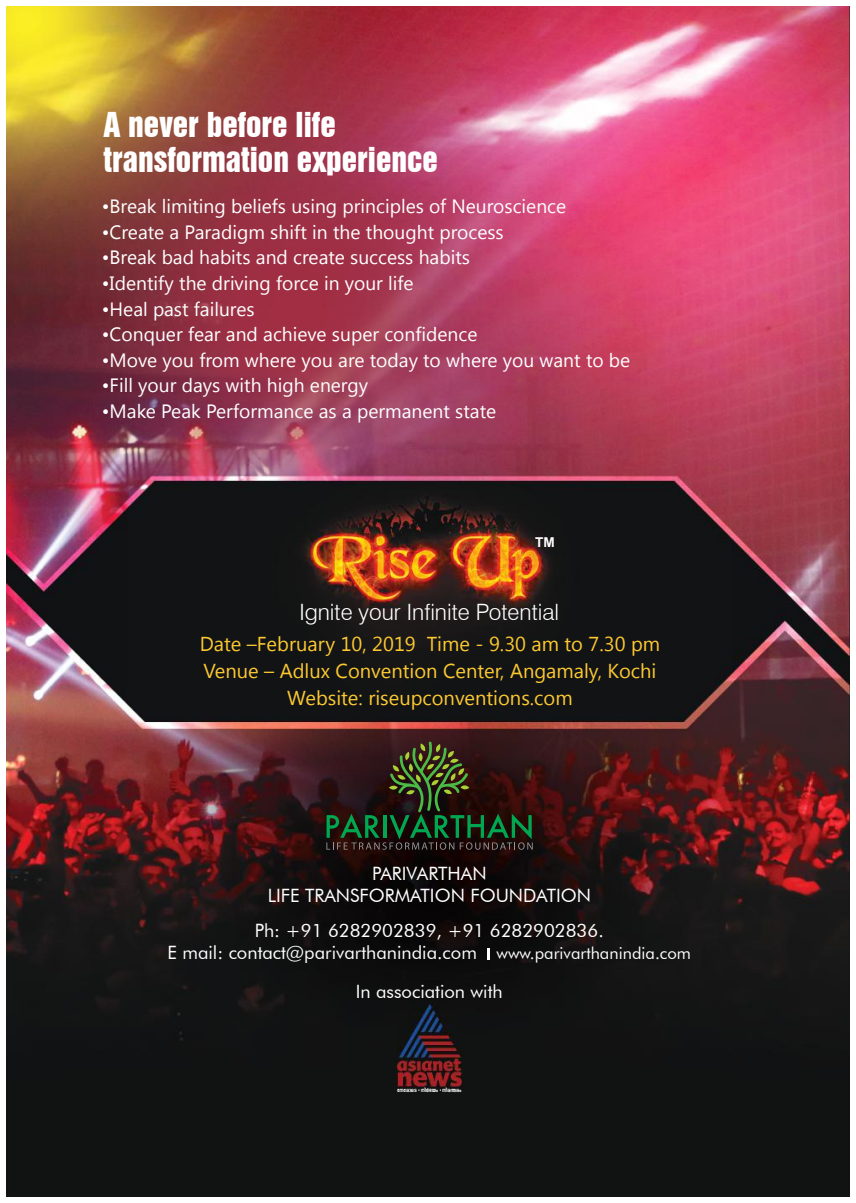
<style>
.page{position:relative;width:856px;height:1203px;background:#fff}
.page>*{position:absolute;margin:0;border:0;box-sizing:border-box;transform-origin:0 0}
.t1{font:31.5px/34.8px "Swiss 921 BT Regular A";color:#fff}
.t2{font:300 22.57px "Swiss 721 BT";color:#fff}
.t3{font:20.12px/26.8px "Segoe UI";color:#fcc931;text-align:center}
.t4{font:19.25px "Segoe UI";color:#fff}
.t5{font:18.38px/22.1px "Futura BT";color:#fff;text-align:center}
.t6{font:700 13.65px "Arial";color:#fff}
.t7{font:700 6.65px "K0 Shamil MLB";color:#fff}
.s1{font-size:16.62px}
</style>
<div class="page">
<img style="left:6px;top:6px;width:844px;height:1191px">
<svg style="left:326px;top:740px;width:207px;height:110px;background:#2a2719"></svg>
<svg style="left:487px;top:949px;width:2px;height:11px"></svg>
<img style="left:397px;top:1004px;width:64px;height:82px">
<h1 class="t1" style="left:103px;top:111px;width:336px">A never before life transformation experience</h1>
<p class="t4" style="left:102px;top:199px;width:466px">• Break limiting beliefs using principles of Neuroscience</p>
<p class="t4" style="left:102px;top:225px;width:403px">• Create a Paradigm shift in the thought process</p>
<p class="t4" style="left:102px;top:250px;width:370px">• Break bad habits and create success habits</p>
<p class="t4" style="left:102px;top:276px;width:313px">• Identify the driving force in your life</p>
<p class="t4" style="left:102px;top:302px;width:154px">• Heal past failures</p>
<p class="t4" style="left:102px;top:327px;width:377px">• Conquer fear and achieve super confidence</p>
<p class="t4" style="left:102px;top:353px;width:530px">• Move you from where you are today to where you want to be</p>
<p class="t4" style="left:102px;top:378px;width:268px">• Fill your days with high energy</p>
<p class="t4" style="left:102px;top:404px;width:396px">• Make Peak Performance as a permanent state</p>
<p class="t6" style="left:535px;top:537px;width:21px">TM</p>
<p class="t2" style="left:299px;top:603px;width:261px">Ignite your Infinite Potential</p>
<p class="t3" style="left:200px;top:633px;width:462px">Date –February 10, 2019 Time - 9.30 am to 7.30 pm<br>Venue – Adlux Convention Center, Angamaly, Kochi<br>Website: riseupconventions.com</p>
<p class="t5" style="left:268px;top:865px;width:325px">PARIVARTHAN<br>LIFE TRANSFORMATION FOUNDATION</p>
<p class="t5" style="left:167px;top:921px;width:525px">Ph: +91 6282902839, +91 6282902836.<br>E mail: contact@parivarthanindia.com <span class="s1">www.parivarthanindia.com</span></p>
<p class="t5" style="left:356px;top:982px;width:148px">In association with</p>
<p class="t7" style="left:397px;top:1085px;width:66px">t\tcm-sS \nÀ`-bw \n-c´cw</p>
</div>
